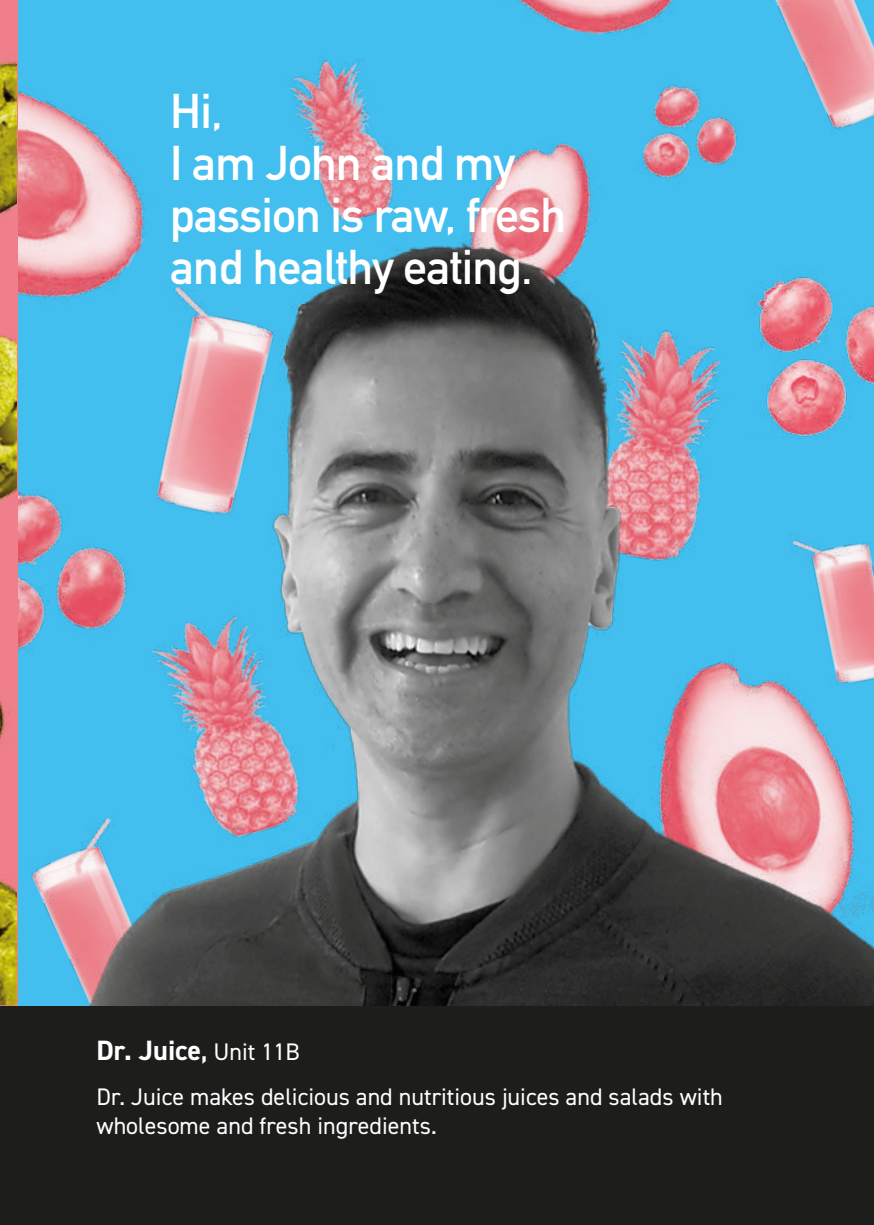
<style>
.page{position:relative;width:874px;height:1225px;background:#fff}
.page>*{position:absolute;margin:0;border:0;box-sizing:border-box;transform-origin:0 0}
.t1{font:700 48px/52px "DIN Alternate";letter-spacing:-.02em;color:#fff}
.t2{font:700 28px "DIN2014";color:#fff}
.t3{font:24px/28.8px "DIN2014";color:#fff}
.s1{font-size:24px}
.s2{font-weight:400;font-size:24px}
</style>
<div class="page">
<div style="left:0;top:0;width:873px;height:1225px;background:#1d1d1b"></div>
<div style="left:17px;top:0;width:856px;height:1005px;background:#42bfef"></div>
<img style="left:775px;top:0;width:98px;height:129px">
<img style="left:17px;top:80px;width:75px;height:51px">
<img style="left:518px;top:0;width:155px;height:35px">
<img style="left:653px;top:84px;width:83px;height:47px">
<img style="left:290px;top:57px;width:80px;height:74px">
<img style="left:17px;top:131px;width:856px;height:874px">
<div style="left:0;top:0;width:17px;height:1005px;background:#ef7f8a"></div>
<img style="left:0;top:880px;width:17px;height:125px">
<img style="left:0;top:62px;width:17px;height:152px">
<img style="left:0;top:700px;width:10px;height:41px">
<img style="left:0;top:335px;width:17px;height:165px">
<h1 class="t1" style="left:170px;top:82px;width:397px">Hi,<br>I am John and my passion is raw, fresh and healthy eating.</h1>
<p class="t2" style="left:96px;top:1031px;width:205px">Dr. Juice<span class="s1">,</span> <span class="s2">Unit 11B</span></p>
<p class="t3" style="left:96px;top:1082px;width:627px">Dr. Juice makes delicious and nutritious juices and salads with wholesome and fresh ingredients.</p>
</div>
